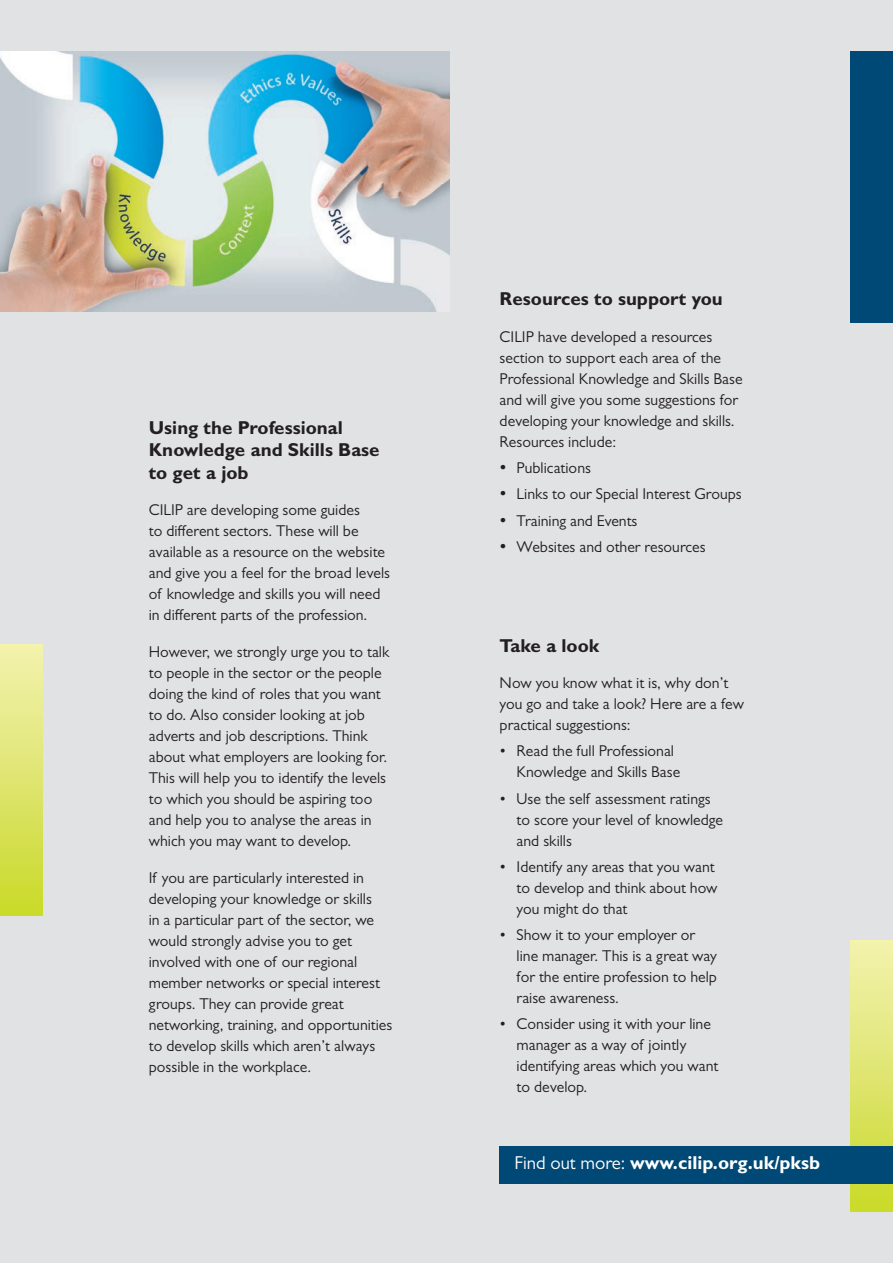
<style>
.page{position:relative;width:893px;height:1263px;background:#e1e2e4}
.page>*{position:absolute;margin:0;border:0;box-sizing:border-box;transform-origin:0 0}
.t1{font:700 18.75px/22.5px "Gill Sans MT Pro";color:#231f20}
.t2{font:700 18.75px "Gill Sans MT Pro";color:#fff}
.t3{font:15.75px/21px "Gill Sans MT Pro";color:#231f20}
.s1{font-weight:400}
</style>
<div class="page">
<div style="left:0;top:644px;width:43px;height:271px;background:linear-gradient(to bottom,#f3f2b1,#cad92a)"></div>
<div style="left:850px;top:51px;width:43px;height:271px;background:#004876"></div>
<svg style="left:850px;top:941px;width:43px;height:271px"></svg>
<div style="left:500px;top:1146px;width:393px;height:37px;background:#004876"></div>
<img style="left:0;top:51px;width:450px;height:261px">
<p class="t1" style="left:149px;top:416px;width:233px">Using the Professional<br>Knowledge and Skills Base to get a job</p>
<p class="t3" style="left:149px;top:499px;width:243px">CILIP are developing some guides<br>to different sectors. These will be available as a resource on the website and give you a feel for the broad levels of knowledge and skills you will need in different parts of the profession.</p>
<p class="t3" style="left:149px;top:641px;width:242px">However, we strongly urge you to talk to people in the sector or the people doing the kind of roles that you want to do. Also consider looking at job adverts and job descriptions. Think about what employers are looking for.<br>This will help you to identify the levels to which you should be aspiring too and help you to analyse the areas in which you may want to develop.</p>
<p class="t3" style="left:149px;top:867px;width:245px">If you are particularly interested in developing your knowledge or skills<br>in a particular part of the sector, we would strongly advise you to get involved with one of our regional member networks or special interest groups. They can provide great networking, training, and opportunities to develop skills which aren’t always possible in the workplace.</p>
<p class="t1" style="left:500px;top:287px;width:225px">Resources to support you</p>
<p class="t3" style="left:500px;top:326px;width:244px">CILIP have developed a resources section to support each area of the Professional Knowledge and Skills Base and will give you some suggestions for developing your knowledge and skills.<br>Resources include:</p>
<p class="t3" style="left:500px;top:457px;width:93px">• Publications</p>
<p class="t3" style="left:500px;top:483px;width:244px">• Links to our Special Interest Groups</p>
<p class="t3" style="left:500px;top:510px;width:139px">• Training and Events</p>
<p class="t3" style="left:500px;top:536px;width:207px">• Websites and other resources</p>
<p class="t1" style="left:500px;top:634px;width:101px">Take a look</p>
<p class="t3" style="left:500px;top:672px;width:246px">Now you know what it is, why don’t you go and take a look? Here are a few practical suggestions:</p>
<p class="t3" style="left:517px;top:740px;width:165px;text-indent:-17px">• Read the full Professional<br>Knowledge and Skills Base</p>
<p class="t3" style="left:517px;top:788px;width:208px;text-indent:-17px">• Use the self assessment ratings to score your level of knowledge and skills</p>
<p class="t3" style="left:517px;top:856px;width:202px;text-indent:-17px">• Identify any areas that you want to develop and think about how you might do that</p>
<p class="t3" style="left:517px;top:924px;width:202px;text-indent:-17px">• Show it to your employer or line manager. This is a great way for the entire profession to help raise awareness.</p>
<p class="t3" style="left:517px;top:1013px;width:203px;text-indent:-17px">• Consider using it with your line manager as a way of jointly identifying areas which you want to develop.</p>
<p class="t2" style="left:514px;top:1151px;width:307px"><span class="s1">Find out more:</span> www.cilip.org.uk/pksb</p>
</div>
